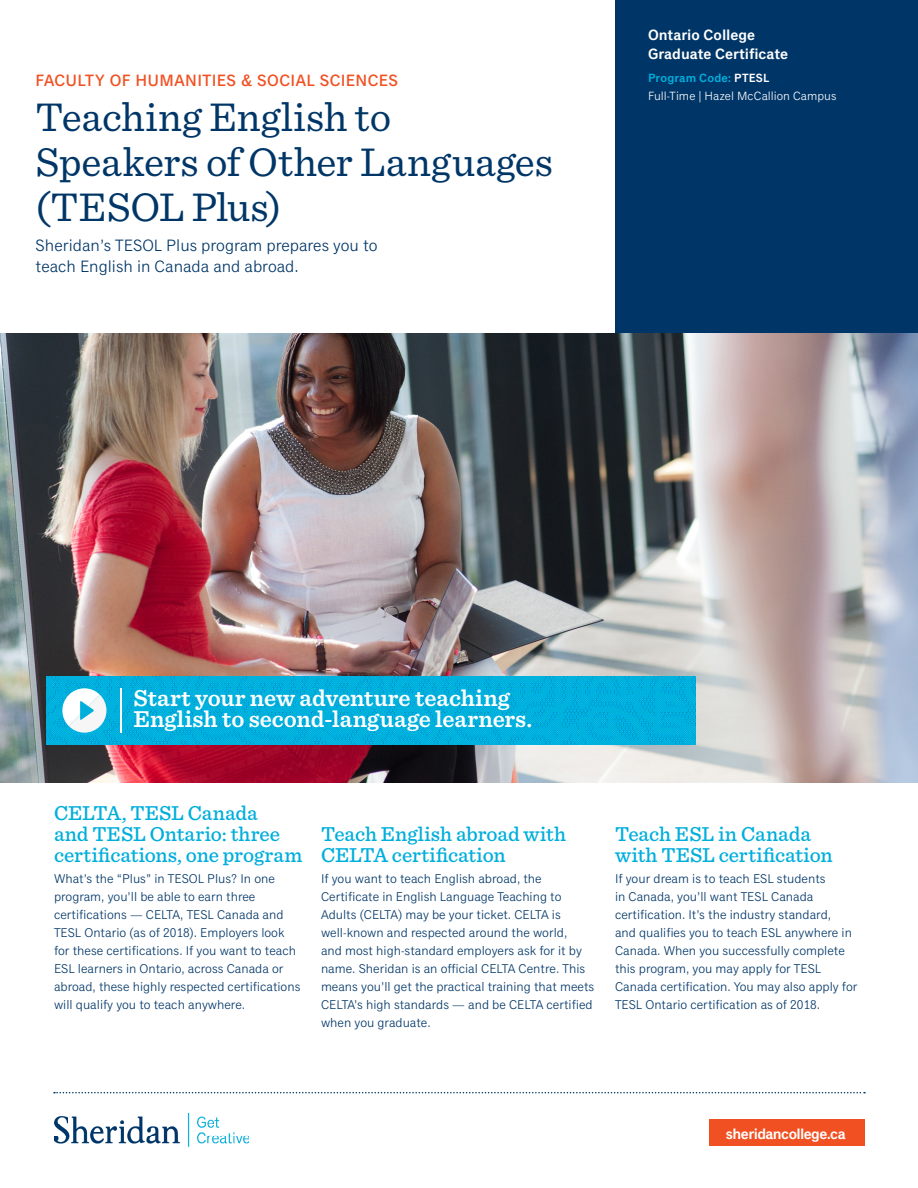
<style>
.page{position:relative;width:918px;height:1188px;background:#fff}
.page>*{position:absolute;margin:0;border:0;box-sizing:border-box;transform-origin:0 0}
.t1{font:42px/45px "Sentinel";color:#003667}
.p_benefit-statement{font:600 24px/21px "Sentinel";color:#fff}
.t2{font:500 21px/21px "Sentinel";color:#00aedc}
.p_header-intro{font:16.5px/21px "Classic Grotesque Pro";color:#003667}
.h2_faculty{font:500 16.5px "Classic Grotesque Pro";letter-spacing:.02em;color:#f15122}
.p_meta_credential{font:600 15px/18.8px "Classic Grotesque Pro";color:#fff}
.p_meta_credential-2{font:600 15px "Classic Grotesque Pro";letter-spacing:-.04em;color:#fff}
.t3{font:12.75px/18px "Classic Grotesque Pro";color:#003667}
.p_meta_small{font:12px "Classic Grotesque Pro";letter-spacing:.005em;color:#fff}
.p_meta_attributes{font:600 12px "Classic Grotesque Pro";letter-spacing:.01em;color:#00aedc}
.s1{color:#fff}
</style>
<div class="page">
<div style="left:615px;top:0;width:303px;height:365px;background:#003667"></div>
<img style="left:54px;top:1114px;width:195px;height:33px">
<svg style="left:54px;top:1092px;width:811px;height:1px"></svg>
<div style="left:710px;top:1120px;width:155px;height:26px;background:#f15122"></div>
<img style="left:0;top:333px;width:918px;height:450px">
<img style="left:46px;top:676px;width:649px;height:69px">
<hr style="left:120px;top:688px;width:2px;height:45px;background:#fff">
<svg style="left:62px;top:688px;width:44px;height:45px"></svg>
<p class="h2_faculty" style="left:36px;top:71px;width:364px">FACULTY OF HUMANITIES &amp; SOCIAL SCIENCES</p>
<p class="t1" style="left:36px;top:92px;width:519px">Teaching English to<br>Speakers of Other Languages (TESOL Plus)</p>
<p class="p_header-intro" style="left:36px;top:235px;width:344px">Sheridan’s TESOL Plus program prepares you to teach English in Canada and abroad.</p>
<p class="p_meta_credential" style="left:648px;top:26px;width:142px">Ontario College<br>Graduate Certificate</p>
<p class="p_meta_attributes" style="left:648px;top:71px;width:123px">Program Code: <span class="s1">PTESL</span></p>
<p class="p_meta_small" style="left:648px;top:89px;width:190px">Full-Time | Hazel McCallion Campus</p>
<p class="p_benefit-statement" style="left:134px;top:687px;width:400px">Start your new adventure teaching<br>English to second-language learners.</p>
<p class="t2" style="left:54px;top:801px;width:250px">CELTA, TESL Canada<br>and TESL Ontario: three certifications, one program</p>
<p class="t3" style="left:54px;top:870px;width:248px">What’s the “Plus” in TESOL Plus? In one program, you’ll be able to earn three certifications — CELTA, TESL Canada and TESL Ontario (as of 2018). Employers look for these certifications. If you want to teach ESL learners in Ontario, across Canada or abroad, these highly respected certifications will qualify you to teach anywhere.</p>
<p class="t2" style="left:321px;top:822px;width:247px">Teach English abroad with<br>CELTA certification</p>
<p class="t3" style="left:321px;top:870px;width:275px">If you want to teach English abroad, the Certificate in English Language Teaching to Adults (CELTA) may be your ticket. CELTA is well-known and respected around the world,<br>and most high-standard employers ask for it by name. Sheridan is an official CELTA Centre. This means you’ll get the practical training that meets CELTA’s high standards — and be CELTA certified when you graduate.</p>
<p class="t2" style="left:615px;top:822px;width:219px">Teach ESL in Canada with TESL certification</p>
<p class="t3" style="left:615px;top:870px;width:244px">If your dream is to teach ESL students<br>in Canada, you’ll want TESL Canada certification. It’s the industry standard,<br>and qualifies you to teach ESL anywhere in Canada. When you successfully complete this program, you may apply for TESL Canada certification. You may also apply for TESL Ontario certification as of 2018.</p>
<p class="p_meta_credential-2" style="left:726px;top:1125px;width:121px">sheridancollege.ca</p>
</div>
